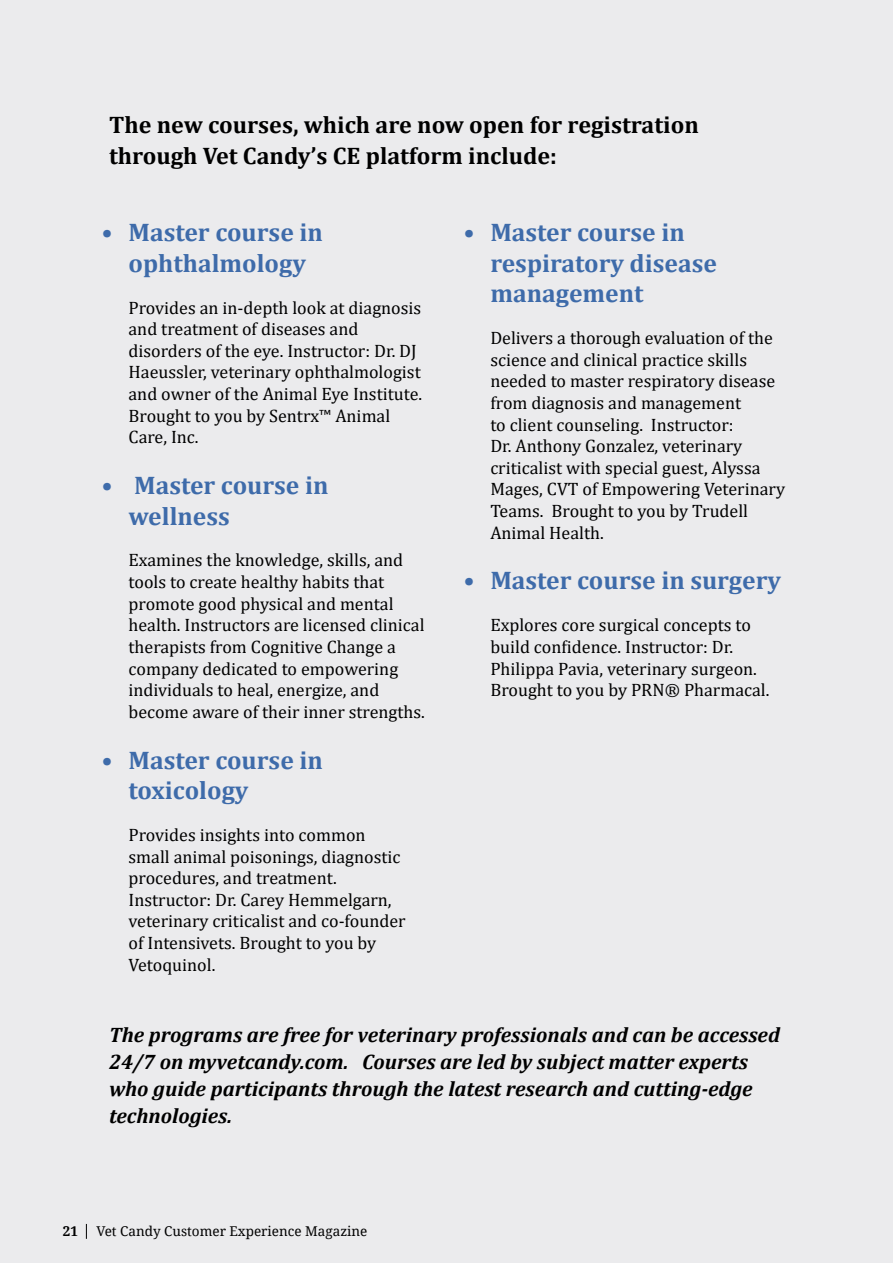
<style>
.page{position:relative;width:893px;height:1263px;background:#ebebed}
.page>*{position:absolute;margin:0;border:0;box-sizing:border-box;transform-origin:0 0}
.t1{font:700 25.5px/30.6px "Cambria";color:#3e6baa}
.t2{font:700 24px/31.5px "Cambria";color:#000}
.t3{font:italic 700 21px/27px "Cambria";color:#000}
.t4{font:18px/21.6px "Cambria";color:#000}
.t5{font:13.5px "Droid Serif";color:#000}
.t6{font:700 13.5px "Droid Serif";color:#000}
</style>
<div class="page">
<svg style="left:86px;top:1224px;width:1px;height:15px"></svg>
<h2 class="t2" style="left:109px;top:108px;width:591px">The new courses, which are now open for registration through Vet Candy’s CE platform include:</h2>
<h1 class="t1" style="left:102px;top:216px;width:223px;text-align:center">• Master course in ophthalmology</h1>
<p class="t4" style="left:129px;top:296px;width:295px">Provides an in-depth look at diagnosis and treatment of diseases and disorders of the eye. Instructor: Dr. DJ<br>Haeussler, veterinary ophthalmologist and owner of the Animal Eye Institute.<br>Brought to you by Sentrx™ Animal<br>Care, Inc.</p>
<h1 class="t1" style="left:129px;top:469px;width:201px;text-indent:-27px">• Master course in wellness</h1>
<p class="t4" style="left:129px;top:549px;width:298px">Examines the knowledge, skills, and tools to create healthy habits that promote good physical and mental health. Instructors are licensed clinical therapists from Cognitive Change a company dedicated to empowering individuals to heal, energize, and become aware of their inner strengths.</p>
<h1 class="t1" style="left:129px;top:744px;width:196px;text-indent:-27px">• Master course in toxicology</h1>
<p class="t4" style="left:129px;top:824px;width:279px">Provides insights into common small animal poisonings, diagnostic procedures, and treatment.<br>Instructor: Dr. Carey Hemmelgarn, veterinary criticalist and co-founder of Intensivets. Brought to you by<br>Vetoquinol.</p>
<h1 class="t1" style="left:490px;top:216px;width:228px;text-indent:-27px">• Master course in respiratory disease management</h1>
<p class="t4" style="left:490px;top:327px;width:296px">Delivers a thorough evaluation of the science and clinical practice skills needed to master respiratory disease from diagnosis and management<br>to client counseling. Instructor:<br>Dr. Anthony Gonzalez, veterinary criticalist with special guest, Alyssa Mages, CVT of Empowering Veterinary Teams. Brought to you by Trudell Animal Health.</p>
<h1 class="t1" style="left:463px;top:565px;width:319px">• Master course in surgery</h1>
<p class="t4" style="left:490px;top:614px;width:281px">Explores core surgical concepts to build confidence. Instructor: Dr.<br>Philippa Pavia, veterinary surgeon.<br>Brought to you by PRN® Pharmacal.</p>
<p class="t3" style="left:109px;top:1021px;width:673px">The programs are free for veterinary professionals and can be accessed 24/7 on myvetcandy.com. Courses are led by subject matter experts who guide participants through the latest research and cutting-edge technologies.</p>
<p class="t6" style="left:63px;top:1223px;width:17px">21</p>
<p class="t5" style="left:96px;top:1223px;width:273px">Vet Candy Customer Experience Magazine</p>
</div>
